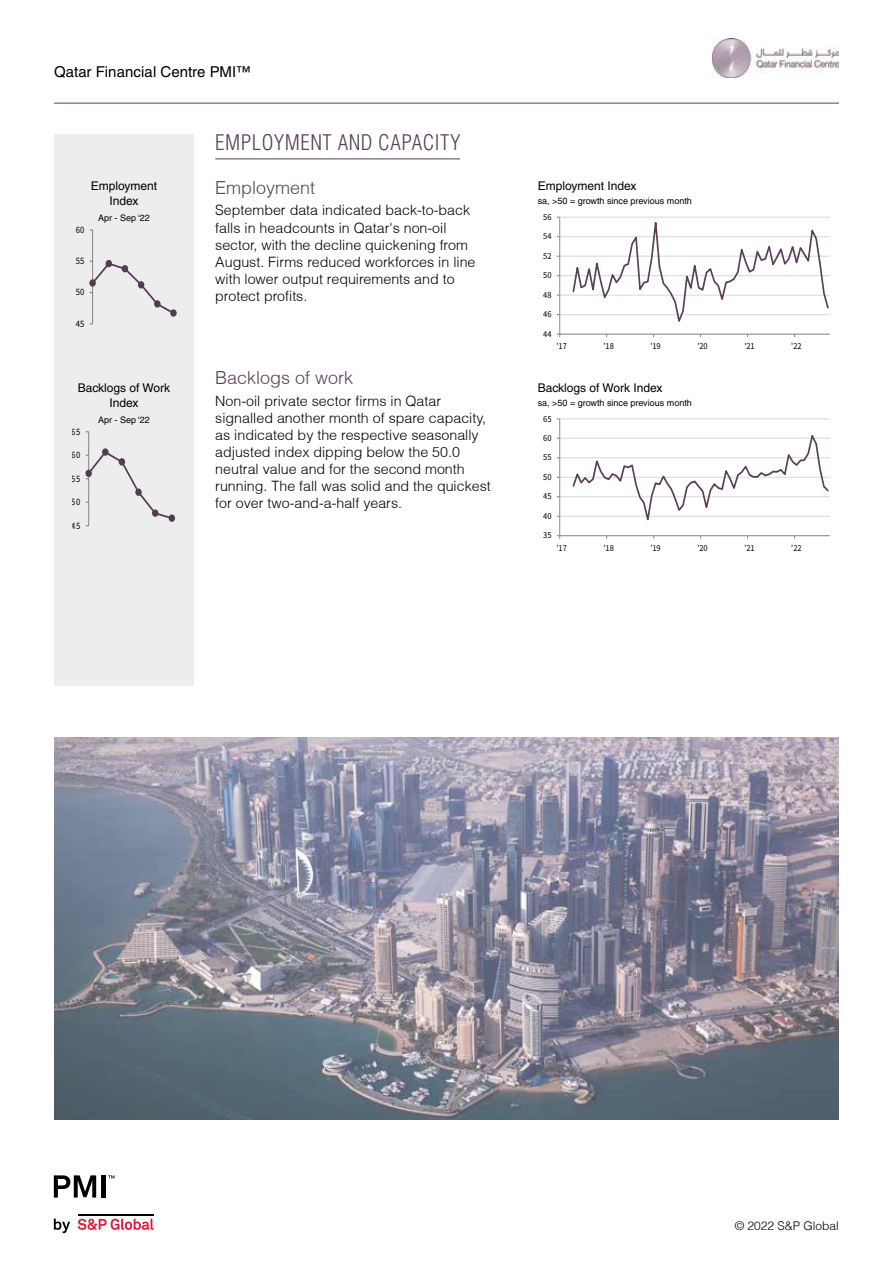
<style>
.page{position:relative;width:893px;height:1263px;background:#fff}
.page>*{position:absolute;margin:0;border:0;box-sizing:border-box;transform-origin:0 0}
.t1{font:300 condensed 21px "Helvetica";letter-spacing:.025em;color:#59405a}
.t2{font:300 18px "Helvetica";color:#59405a}
.t3{font:15px "Helvetica";color:#000}
.t4{font:300 14.25px/17.1px "Helvetica";color:#000}
.t5{font:12px/14.4px "Helvetica";color:#000;text-align:center}
.t6{font:300 12px "Helvetica";color:#000}
.t7{font:9.75px "Source Sans Pro";letter-spacing:.005em;color:#000;scale:.88 1}
.t8{font:9.15px "Source Sans Pro";letter-spacing:-.005em;color:#000;scale:.92 1}
.t9{font:9px "Helvetica";color:#000}
</style>
<div class="page">
<hr style="left:54px;top:103px;width:785px;height:1px;background:#59405a">
<img style="left:713px;top:39px;width:126px;height:38px">
<svg style="left:54px;top:1218px;width:16px;height:15px"></svg>
<svg style="left:78px;top:1218px;width:75px;height:12px"></svg>
<hr style="left:78px;top:1213px;width:75px;height:2px;background:#000">
<svg style="left:54px;top:1175px;width:42px;height:22px"></svg>
<div style="left:101px;top:1175px;width:5px;height:22px;background:#000"></div>
<svg style="left:108px;top:1175px;width:6px;height:3px"></svg>
<div style="left:54px;top:134px;width:140px;height:552px;background:#ededed"></div>
<hr style="left:215px;top:159px;width:245px;height:1px;background:#59405a">
<hr style="left:560px;top:314px;width:270px;height:1px;background:#d9d9d9">
<hr style="left:560px;top:295px;width:270px;height:1px;background:#d9d9d9">
<hr style="left:560px;top:275px;width:270px;height:1px;background:#d9d9d9">
<hr style="left:560px;top:256px;width:270px;height:1px;background:#d9d9d9">
<hr style="left:560px;top:236px;width:270px;height:1px;background:#d9d9d9">
<hr style="left:560px;top:217px;width:270px;height:1px;background:#d9d9d9">
<hr style="left:559px;top:217px;width:1px;height:117px;background:#868686">
<hr style="left:560px;top:334px;width:270px;height:1px;background:#868686">
<svg style="left:571px;top:217px;width:259px;height:105px"></svg>
<hr style="left:560px;top:516px;width:270px;height:1px;background:#d9d9d9">
<hr style="left:560px;top:496px;width:270px;height:1px;background:#d9d9d9">
<hr style="left:560px;top:477px;width:270px;height:1px;background:#d9d9d9">
<hr style="left:560px;top:457px;width:270px;height:1px;background:#d9d9d9">
<hr style="left:560px;top:438px;width:270px;height:1px;background:#d9d9d9">
<hr style="left:560px;top:418px;width:270px;height:1px;background:#d9d9d9">
<hr style="left:559px;top:419px;width:1px;height:117px;background:#868686">
<hr style="left:560px;top:535px;width:270px;height:1px;background:#868686">
<svg style="left:571px;top:435px;width:259px;height:86px"></svg>
<hr style="left:92px;top:230px;width:1px;height:94px;background:#868686">
<svg style="left:90px;top:261px;width:81px;height:55px"></svg>
<svg style="left:89px;top:279px;width:7px;height:8px"></svg>
<div style="left:106px;top:260px;width:6px;height:7px;background:#523b53;border-radius:50%"></div>
<div style="left:122px;top:265px;width:6px;height:7px;background:#523b53;border-radius:50%"></div>
<div style="left:138px;top:281px;width:6px;height:7px;background:#523b53;border-radius:50%"></div>
<svg style="left:154px;top:300px;width:7px;height:8px"></svg>
<svg style="left:170px;top:309px;width:7px;height:8px"></svg>
<hr style="left:88px;top:432px;width:1px;height:94px;background:#868686">
<svg style="left:86px;top:450px;width:85px;height:76px"></svg>
<div style="left:85px;top:470px;width:7px;height:7px;background:#523b53;border-radius:50%"></div>
<svg style="left:102px;top:448px;width:7px;height:8px"></svg>
<div style="left:119px;top:458px;width:6px;height:7px;background:#523b53;border-radius:50%"></div>
<svg style="left:135px;top:488px;width:7px;height:8px"></svg>
<div style="left:152px;top:509px;width:6px;height:8px;background:#523b53;border-radius:50%"></div>
<div style="left:169px;top:514px;width:6px;height:8px;background:#523b53;border-radius:50%"></div>
<img style="left:54px;top:737px;width:785px;height:383px">
<p class="t3" style="left:54px;top:63px;width:198px">Qatar Financial Centre PMI™</p>
<p class="t5" style="left:91px;top:179px;width:68px">Employment<br>Index</p>
<p class="t7" style="left:76px;top:223px;width:11px">60</p>
<p class="t7" style="left:76px;top:255px;width:11px">55</p>
<p class="t7" style="left:76px;top:286px;width:11px">50</p>
<p class="t7" style="left:76px;top:317px;width:11px">45</p>
<p class="t9" style="left:98px;top:212px;width:53px">Apr - Sep ‘22</p>
<p class="t5" style="left:78px;top:381px;width:94px">Backlogs of Work<br>Index</p>
<p class="t9" style="left:98px;top:414px;width:53px">Apr - Sep ‘22</p>
<p class="t7" style="left:72px;top:425px;width:11px">65</p>
<p class="t7" style="left:72px;top:449px;width:11px">60</p>
<p class="t7" style="left:72px;top:472px;width:11px">55</p>
<p class="t7" style="left:72px;top:496px;width:11px">50</p>
<p class="t7" style="left:72px;top:519px;width:11px">45</p>
<h1 class="t1" style="left:215px;top:129px;width:247px">EMPLOYMENT AND CAPACITY</h1>
<p class="t2" style="left:215px;top:176px;width:102px">Employment</p>
<p class="t4" style="left:215px;top:202px;width:262px">September data indicated back-to-back falls in headcounts in Qatar's non-oil sector, with the decline quickening from August. Firms reduced workforces in line with lower output requirements and to protect profits.</p>
<p class="t2" style="left:215px;top:367px;width:140px">Backlogs of work</p>
<p class="t4" style="left:215px;top:392px;width:277px">Non-oil private sector firms in Qatar signalled another month of spare capacity, as indicated by the respective seasonally adjusted index dipping below the 50.0 neutral value and for the second month running. The fall was solid and the quickest for over two-and-a-half years.</p>
<p class="t5" style="left:538px;top:179px;width:100px">Employment Index</p>
<p class="t9" style="left:538px;top:196px;width:156px">sa, &gt;50 = growth since previous month</p>
<p class="t8" style="left:543px;top:211px;width:11px">56</p>
<p class="t8" style="left:543px;top:231px;width:11px">54</p>
<p class="t8" style="left:543px;top:250px;width:11px">52</p>
<p class="t8" style="left:543px;top:270px;width:11px">50</p>
<p class="t8" style="left:543px;top:289px;width:11px">48</p>
<p class="t8" style="left:543px;top:309px;width:11px">46</p>
<p class="t8" style="left:543px;top:328px;width:11px">44</p>
<p class="t8" style="left:556px;top:340px;width:13px">'17</p>
<p class="t8" style="left:603px;top:340px;width:13px">'18</p>
<p class="t8" style="left:650px;top:340px;width:13px">'19</p>
<p class="t8" style="left:697px;top:340px;width:13px">'20</p>
<p class="t8" style="left:744px;top:340px;width:13px">'21</p>
<p class="t8" style="left:791px;top:340px;width:13px">'22</p>
<p class="t5" style="left:538px;top:381px;width:126px">Backlogs of Work Index</p>
<p class="t9" style="left:538px;top:397px;width:156px">sa, &gt;50 = growth since previous month</p>
<p class="t8" style="left:543px;top:413px;width:11px">65</p>
<p class="t8" style="left:543px;top:432px;width:11px">60</p>
<p class="t8" style="left:543px;top:452px;width:11px">55</p>
<p class="t8" style="left:543px;top:471px;width:11px">50</p>
<p class="t8" style="left:543px;top:491px;width:11px">45</p>
<p class="t8" style="left:543px;top:510px;width:11px">40</p>
<p class="t8" style="left:543px;top:530px;width:11px">35</p>
<p class="t8" style="left:556px;top:542px;width:13px">'17</p>
<p class="t8" style="left:603px;top:542px;width:13px">'18</p>
<p class="t8" style="left:650px;top:542px;width:13px">'19</p>
<p class="t8" style="left:697px;top:542px;width:13px">'20</p>
<p class="t8" style="left:744px;top:542px;width:13px">'21</p>
<p class="t8" style="left:791px;top:542px;width:13px">'22</p>
<p class="t6" style="left:735px;top:1218px;width:106px">© 2022 S&amp;P Global</p>
</div>
